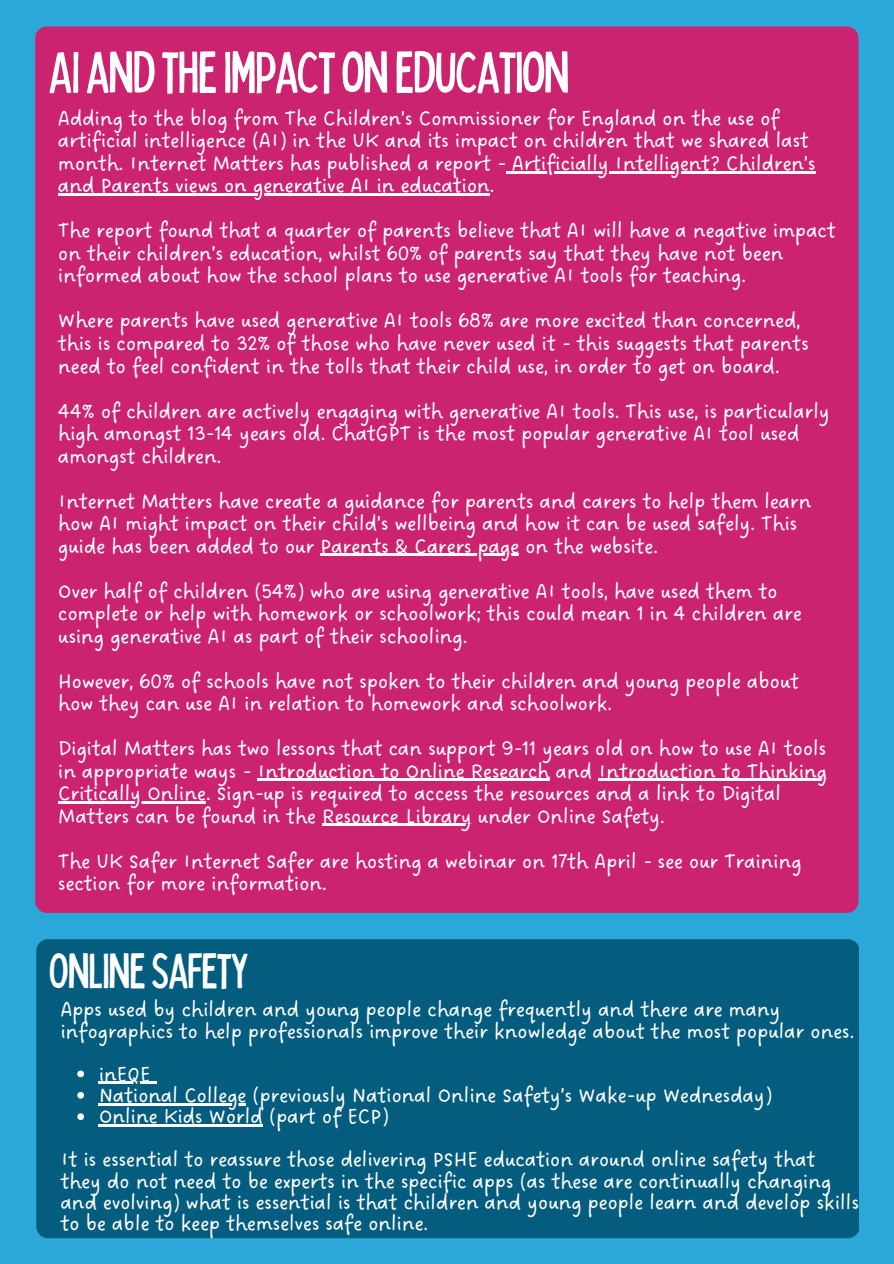
<style>
.page{position:relative;width:894px;height:1264px;background:#fff}
.page>*{position:absolute;margin:0;border:0;box-sizing:border-box;transform-origin:0 0}
.t1{font:condensed 58.5px "Bobby Jones";letter-spacing:-.025em;color:#fff}
.t2{font:condensed 49.5px "Bobby Jones";letter-spacing:-.025em;color:#fff}
.t3{font:22.5px/22.5px "DO Sans Regular";letter-spacing:-.025em;color:#fff}
</style>
<div class="page">
<div style="left:0;top:0;width:893px;height:1263px;background:#2ca7d9"></div>
<div style="left:35px;top:26px;width:823px;height:886px;background:#cb236f;border-radius:12px"></div>
<hr style="left:505px;top:171px;width:310px;height:2px;background:#fff">
<hr style="left:58px;top:193px;width:431px;height:3px;background:#fff">
<hr style="left:320px;top:553px;width:198px;height:3px;background:#fff">
<hr style="left:257px;top:778px;width:292px;height:3px;background:#fff">
<hr style="left:598px;top:778px;width:228px;height:3px;background:#fff">
<hr style="left:58px;top:801px;width:147px;height:2px;background:#fff">
<hr style="left:322px;top:823px;width:149px;height:3px;background:#fff">
<div style="left:36px;top:939px;width:822px;height:299px;background:#045c7f;border-radius:12px"></div>
<svg style="left:77px;top:1070px;width:7px;height:7px"></svg>
<hr style="left:99px;top:1081px;width:51px;height:2px;background:#fff">
<svg style="left:150px;top:1081px;width:6px;height:2px"></svg>
<svg style="left:77px;top:1091px;width:7px;height:7px"></svg>
<hr style="left:99px;top:1103px;width:147px;height:2px;background:#fff">
<svg style="left:77px;top:1113px;width:7px;height:6px"></svg>
<hr style="left:99px;top:1124px;width:163px;height:2px;background:#fff">
<h1 class="t1" style="left:48px;top:34px;width:523px">AIANDTHEIMPACTONEDUCATION</h1>
<p class="t3" style="left:58px;top:108px;width:759px">Adding to the blog from The Children’s Commissioner for England on the use of artificial intelligence (AI) in the UK and its impact on children that we shared last month. Internet Matters has published a report - Artificially Intelligent? Children’s and Parents views on generative AI in education.</p>
<p class="t3" style="left:58px;top:220px;width:779px">The report found that a quarter of parents believe that AI will have a negative impact on their children’s education, whilst 60% of parents say that they have not been informed about how the school plans to use generative AI tools for teaching.</p>
<p class="t3" style="left:58px;top:310px;width:752px">Where parents have used generative AI tools 68% are more excited than concerned, this is compared to 32% of those who have never used it - this suggests that parents need to feel confident in the tolls that their child use, in order to get on board.</p>
<p class="t3" style="left:58px;top:400px;width:773px">44% of children are actively engaging with generative AI tools. This use, is particularly high amongst 13-14 years old. ChatGPT is the most popular generative AI tool used amongst children.</p>
<p class="t3" style="left:58px;top:490px;width:755px">Internet Matters have create a guidance for parents and carers to help them learn how AI might impact on their child’s wellbeing and how it can be used safely. This guide has been added to our Parents &amp; Carers page on the website.</p>
<p class="t3" style="left:58px;top:580px;width:745px">Over half of children (54%) who are using generative AI tools, have used them to complete or help with homework or schoolwork; this could mean 1 in 4 children are using generative AI as part of their schooling.</p>
<p class="t3" style="left:58px;top:670px;width:742px">However, 60% of schools have not spoken to their children and young people about how they can use AI in relation to homework and schoolwork.</p>
<p class="t3" style="left:58px;top:738px;width:770px">Digital Matters has two lessons that can support 9-11 years old on how to use AI tools in appropriate ways - Introduction to Online Research and Introduction to Thinking Critically Online. Sign-up is required to access the resources and a link to Digital Matters can be found in the Resource Library under Online Safety.</p>
<p class="t3" style="left:58px;top:850px;width:745px">The UK Safer Internet Safer are hosting a webinar on 17th April - see our Training section for more information.</p>
<h2 class="t2" style="left:48px;top:938px;width:201px">ONLINESAFETY</h2>
<p class="t3" style="left:60px;top:1000px;width:795px;line-height:21.3px">Apps used by children and young people change frequently and there are many infographics to help professionals improve their knowledge about the most popular ones.</p>
<p class="t3" style="left:99px;top:1064px;width:674px;line-height:21.3px">inEQE<br>National College (previously National Online Safety’s Wake-up Wednesday)<br>Online Kids World (part of ECP)</p>
<p class="t3" style="left:60px;top:1149px;width:800px;line-height:21.3px">It is essential to reassure those delivering PSHE education around online safety that they do not need to be experts in the specific apps (as these are continually changing and evolving) what is essential is that children and young people learn and develop skills to be able to keep themselves safe online.</p>
</div>
